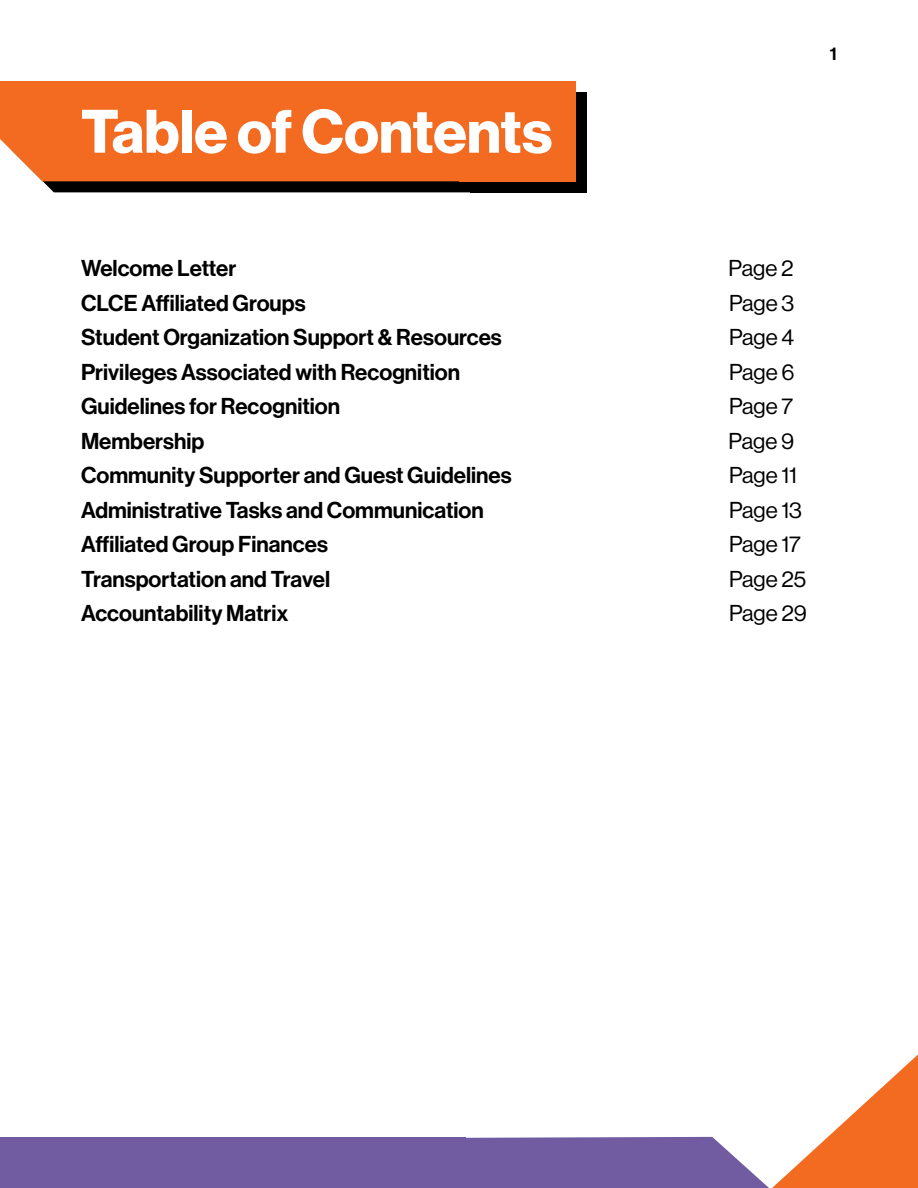
<style>
.page{position:relative;width:918px;height:1188px;background:#fff}
.page>*{position:absolute;margin:0;border:0;box-sizing:border-box;transform-origin:0 0}
.t1{font:60px "N Haas Grotesk DS Pro 75 Bd";color:#fff}
.t2{font:22.5px "N Haas Grotesk DS Pro 65 Md";color:#000}
.t3{font:22.5px "N Haas Grotesk DS Pro 55 Rg";color:#000}
.t4{font:18px "N Haas Grotesk DS Pro 65 Md";color:#000}
</style>
<div class="page">
<svg style="left:385px;top:1054px;width:533px;height:134px"></svg>
<div style="left:0;top:1138px;width:466px;height:50px;background:#715ca2"></div>
<svg style="left:42px;top:181px;width:429px;height:11px;background:#0b0704"></svg>
<div style="left:471px;top:92px;width:116px;height:100px;background:#000"></div>
<div style="left:0;top:81px;width:459px;height:100px;background:#f36b21"></div>
<div style="left:459px;top:81px;width:117px;height:100px;background:#f36b21"></div>
<h1 class="t1" style="left:81px;top:97px;width:473px">Table of Contents</h1>
<p class="t4" style="left:830px;top:44px;width:9px">1</p>
<p class="t2" style="left:81px;top:255px;width:157px">Welcome Letter</p>
<p class="t3" style="left:729px;top:256px;width:66px">Page 2</p>
<p class="t2" style="left:81px;top:290px;width:226px">CLCE Affiliated Groups</p>
<p class="t3" style="left:729px;top:290px;width:67px">Page 3</p>
<p class="t2" style="left:81px;top:324px;width:422px">Student Organization Support &amp; Resources</p>
<p class="t3" style="left:729px;top:325px;width:67px">Page 4</p>
<p class="t2" style="left:81px;top:359px;width:381px">Privileges Associated with Recognition</p>
<p class="t3" style="left:729px;top:359px;width:67px">Page 6</p>
<p class="t2" style="left:81px;top:393px;width:261px">Guidelines for Recognition</p>
<p class="t3" style="left:729px;top:394px;width:65px">Page 7</p>
<p class="t2" style="left:81px;top:428px;width:125px">Membership</p>
<p class="t3" style="left:729px;top:428px;width:67px">Page 9</p>
<p class="t2" style="left:81px;top:462px;width:432px">Community Supporter and Guest Guidelines</p>
<p class="t3" style="left:729px;top:463px;width:69px">Page 11</p>
<p class="t2" style="left:81px;top:497px;width:404px">Administrative Tasks and Communication</p>
<p class="t3" style="left:729px;top:497px;width:74px">Page 13</p>
<p class="t2" style="left:81px;top:531px;width:248px">Affiliated Group Finances</p>
<p class="t3" style="left:729px;top:532px;width:73px">Page 17</p>
<p class="t2" style="left:81px;top:566px;width:251px">Transportation and Travel</p>
<p class="t3" style="left:729px;top:566px;width:79px">Page 25</p>
<p class="t2" style="left:81px;top:600px;width:209px">Accountability Matrix</p>
<p class="t3" style="left:729px;top:601px;width:79px">Page 29</p>
</div>
